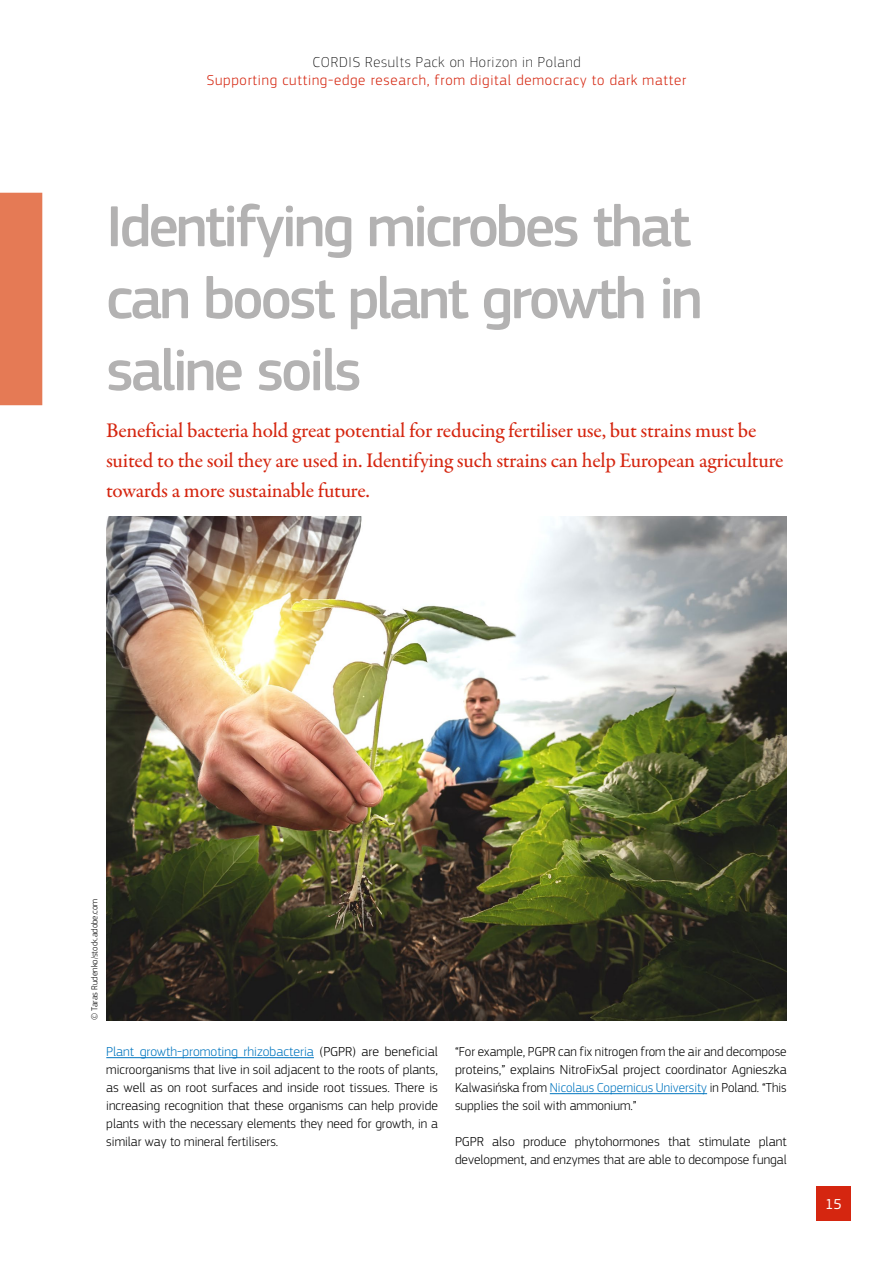
<style>
.page{position:relative;width:893px;height:1263px;background:#fff}
.page>*{position:absolute;margin:0;border:0;box-sizing:border-box;transform-origin:0 0}
._01_Titres_niveau_1__page_droite{font:500 60px/72px "EC Square Sans Pro";letter-spacing:-.05em;color:#b3b2b2}
._00_Chapeau{font:500 21px/30px "Garamond Premr Pro";letter-spacing:-.01em;color:#d52610}
.t1{font:300 15px "EC Square Sans Pro";letter-spacing:.05em;color:#d52610}
.t2{font:100 15px "EC Square Sans Pro";letter-spacing:.05em;color:#000}
.t3{font:15px "EC Square Sans Pro";color:#fff}
._00_Body{font:300 13.5px/18px "EC Square Sans Pro";color:#000;text-align:justify}
.t4{font:300 9px "EC Square Sans Pro";color:#000}
.s1{color:#0075bf}
</style>
<div class="page">
<img style="left:107px;top:516px;width:680px;height:504px">
<div style="left:816px;top:1186px;width:34px;height:34px;background:#d52610"></div>
<div style="left:0;top:193px;width:42px;height:212px;background:#e57a55"></div>
<hr style="left:106px;top:1057px;width:208px;height:1px;background:#0075bf">
<hr style="left:550px;top:1093px;width:157px;height:1px;background:#0075bf">
<p class="t2" style="left:312px;top:53px;width:270px">CORDIS Results Pack on Horizon in Poland</p>
<p class="t1" style="left:207px;top:71px;width:481px">Supporting cutting-edge research, from digital democracy to dark matter</p>
<h1 class="_01_Titres_niveau_1__page_droite" style="left:106px;top:192px;width:598px">Identifying microbes that can boost plant growth in saline soils</h1>
<p class="_00_Chapeau" style="left:106px;top:416px;width:679px">Beneficial bacteria hold great potential for reducing fertiliser use, but strains must be suited to the soil they are used in. Identifying such strains can help European agriculture towards a more sustainable future.</p>
<p class="t4" style="left:89px;top:1020px;width:123px;rotate:-90deg">© Taras Rudenko/stock.adobe.com</p>
<p class="_00_Body" style="left:106px;top:1043px;width:333px"><span class="s1">Plant growth-promoting rhizobacteria</span> (PGPR) are beneficial microorganisms that live in soil adjacent to the roots of plants, as well as on root surfaces and inside root tissues. There is increasing recognition that these organisms can help provide plants with the necessary elements they need for growth, in a similar way to mineral fertilisers.</p>
<p class="_00_Body" style="left:455px;top:1043px;width:333px">“For example, PGPR can fix nitrogen from the air and decompose proteins,” explains NitroFixSal project coordinator Agnieszka Kalwasińska from <span class="s1">Nicolaus Copernicus University</span> in Poland. “This supplies the soil with ammonium.”</p>
<p class="_00_Body" style="left:455px;top:1133px;width:333px">PGPR also produce phytohormones that stimulate plant development, and enzymes that are able to decompose fungal</p>
<p class="t3" style="left:825px;top:1195px;width:18px">15</p>
</div>
